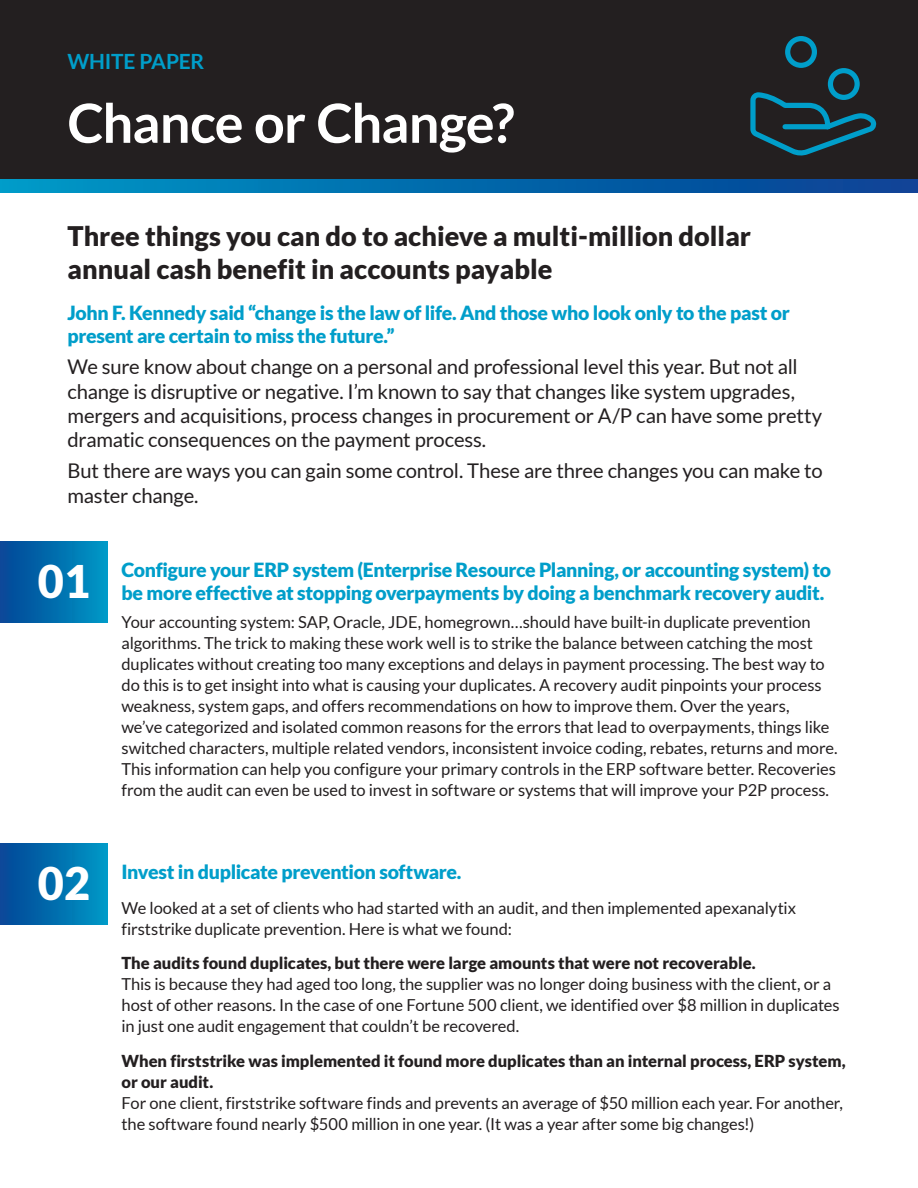
<style>
.page{position:relative;width:918px;height:1188px;background:#fff}
.page>*{position:absolute;margin:0;border:0;box-sizing:border-box;transform-origin:0 0}
.t1{font:700 54px "Lato";letter-spacing:-.02em;color:#fff}
.Numbers-White{font:900 45px "Lato";color:#fff}
.Header_Black{font:900 27px/32.4px "Lato";color:#231f20}
.White_Paper{font:700 21px "Lato";letter-spacing:-.01em;color:#009eca}
.Body_Text{font:20.25px/24.3px "Lato";letter-spacing:-.01em;color:#231f20}
.Body_Text-2{font:900 19.5px/23.4px "Lato";letter-spacing:-.02em;color:#009eca}
.Body_Text-3{font:16.5px/21px "Lato";letter-spacing:-.005em;color:#231f20}
.s1{font-weight:900}
</style>
<div class="page">
<div style="left:0;top:0;width:918px;height:186px;background:#231f20"></div>
<div style="left:0;top:541px;width:108px;height:81px;background:linear-gradient(to right,#044496,#0098c6)"></div>
<svg style="left:0;top:179px;width:918px;height:14px;background:#026aac"></svg>
<svg style="left:750px;top:36px;width:127px;height:120px"></svg>
<div style="left:0;top:843px;width:108px;height:81px;background:linear-gradient(to right,#044496,#0098c6)"></div>
<p class="White_Paper" style="left:68px;top:49px;width:138px">WHITE PAPER</p>
<p class="t1" style="left:68px;top:92px;width:449px">Chance or Change?</p>
<p class="Header_Black" style="left:68px;top:220px;width:685px">Three things you can do to achieve a multi-million dollar annual cash benefit in accounts payable</p>
<p class="Body_Text-2" style="left:68px;top:301px;width:724px">John F. Kennedy said “change is the law of life. And those who look only to the past or present are certain to miss the future.”</p>
<p class="Body_Text" style="left:68px;top:355px;width:756px">We sure know about change on a personal and professional level this year. But not all change is disruptive or negative. I’m known to say that changes like system upgrades, mergers and acquisitions, process changes in procurement or A/P can have some pretty dramatic consequences on the payment process.</p>
<p class="Body_Text" style="left:68px;top:459px;width:757px">But there are ways you can gain some control. These are three changes you can make to master change.</p>
<p class="Numbers-White" style="left:38px;top:555px;width:54px">01</p>
<p class="Body_Text-2" style="left:122px;top:558px;width:711px">Configure your ERP system (Enterprise Resource Planning, or accounting system) to be more effective at stopping overpayments by doing a benchmark recovery audit.</p>
<p class="Body_Text-3" style="left:122px;top:611px;width:718px">Your accounting system: SAP, Oracle, JDE, homegrown…should have built-in duplicate prevention algorithms. The trick to making these work well is to strike the balance between catching the most duplicates without creating too many exceptions and delays in payment processing. The best way to do this is to get insight into what is causing your duplicates. A recovery audit pinpoints your process weakness, system gaps, and offers recommendations on how to improve them. Over the years,<br>we’ve categorized and isolated common reasons for the errors that lead to overpayments, things like switched characters, multiple related vendors, inconsistent invoice coding, rebates, returns and more.<br>This information can help you configure your primary controls in the ERP software better. Recoveries from the audit can even be used to invest in software or systems that will improve your P2P process.</p>
<p class="Numbers-White" style="left:38px;top:857px;width:54px">02</p>
<p class="Body_Text-2" style="left:122px;top:860px;width:342px">Invest in duplicate prevention software.</p>
<p class="Body_Text-3" style="left:122px;top:897px;width:676px">We looked at a set of clients who had started with an audit, and then implemented apexanalytix firststrike duplicate prevention. Here is what we found:</p>
<p class="Body_Text-3" style="left:122px;top:953px;width:720px"><span class="s1">The audits found duplicates, but there were large amounts that were not recoverable.<br></span>This is because they had aged too long, the supplier was no longer doing business with the client, or a host of other reasons. In the case of one Fortune 500 client, we identified over $8 million in duplicates in just one audit engagement that couldn’t be recovered.</p>
<p class="Body_Text-3" style="left:122px;top:1050px;width:726px"><span class="s1">When firststrike was implemented it found more duplicates than an internal process, ERP system, or our audit.<br></span>For one client, firststrike software finds and prevents an average of $50 million each year. For another, the software found nearly $500 million in one year. (It was a year after some big changes!)</p>
</div>
